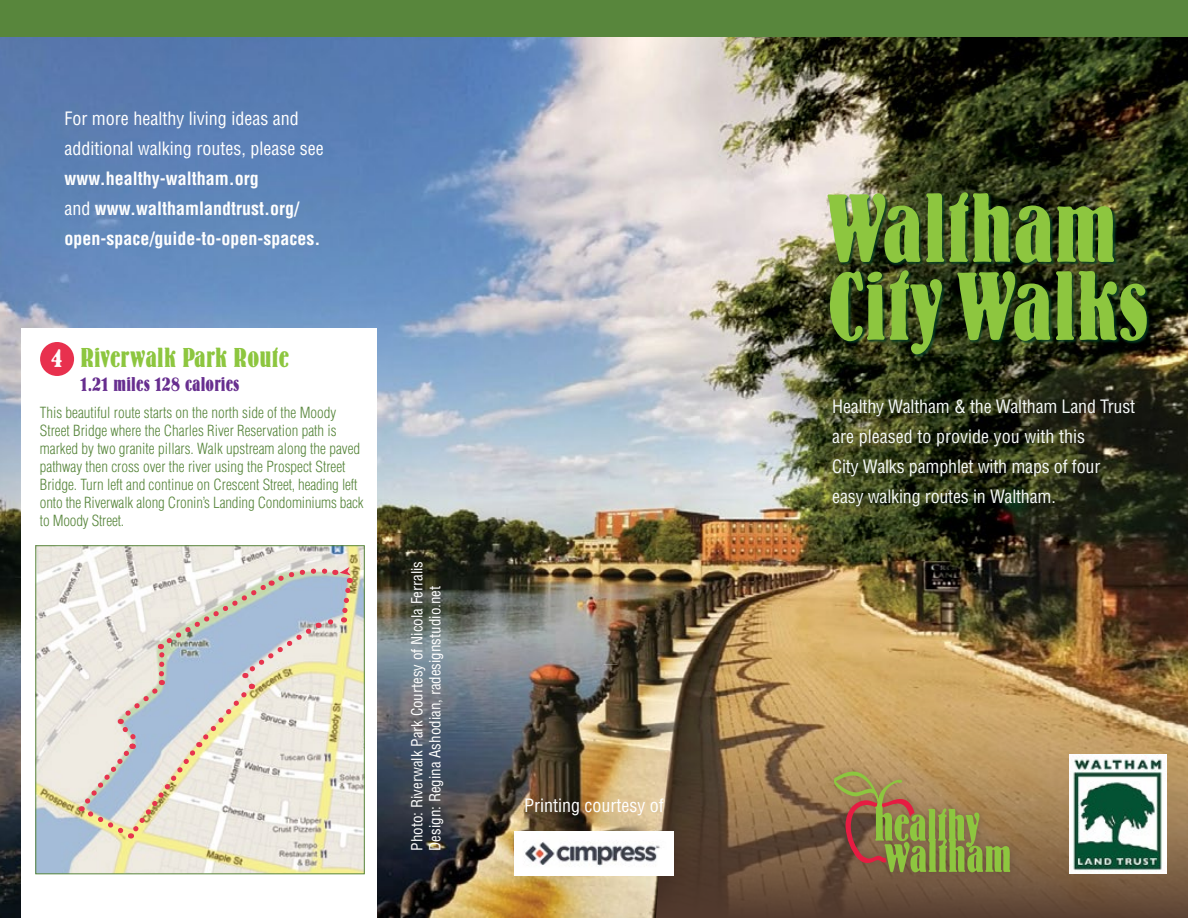
<style>
.page{position:relative;width:1188px;height:918px;background:#fff}
.page>*{position:absolute;margin:0;border:0;box-sizing:border-box;transform-origin:0 0}
.t1{font:96px/78px "Bernhard Bold Condensed BT";color:#8dc63f}
.t2{font:27px "Bernhard Bold Condensed BT";letter-spacing:.01em;color:#8dc63f}
.t3{font:25.2px "Bernhard Bold Condensed BT";color:#fff}
.t4{font:19.5px "Bernhard Bold Condensed BT";letter-spacing:.01em;color:#672e8f}
.t5{font:condensed 18px/30px "Helvetica";letter-spacing:-.01em;color:#f4f8f7}
.t6{font:700 condensed 18px/30px "Helvetica";color:#fff}
.t7{font:condensed 18px/30px "Helvetica";color:#fff}
.t8{font:300 condensed 15px/18px "Helvetica";color:#58863c}
.t9{font:condensed 15px/18px "Helvetica";color:#fff}
.s1{font-weight:400}
</style>
<div class="page">
<img style="left:0;top:36px;width:1188px;height:882px">
<div style="left:828px;top:193px;width:322px;height:165px;background:#063e22;opacity:.85"></div>
<div style="left:0;top:0;width:1188px;height:36px;background:#58863c"></div>
<div style="left:22px;top:328px;width:355px;height:590px;background:#fff"></div>
<img style="left:38px;top:548px;width:324px;height:324px">
<div style="left:40px;top:342px;width:34px;height:34px;background:#e8314e;border-radius:50%"></div>
<svg style="left:805px;top:381px;width:369px;height:156px;background:#2d3219"></svg>
<img style="left:656px;top:623px;width:532px;height:295px">
<div style="left:827px;top:764px;width:191px;height:117px;background:#523a2e;opacity:.4"></div>
<svg style="left:834px;top:772px;width:176px;height:100px;background:#95864a"></svg>
<img style="left:1069px;top:754px;width:97px;height:119px">
<img style="left:514px;top:831px;width:160px;height:44px">
<svg style="left:79px;top:567px;width:275px;height:272px;background:#d9d7d1"></svg>
<p class="t7" style="left:64px;top:104px;width:261px">For more healthy living ideas and additional walking routes, please see</p>
<p class="t6" style="left:64px;top:164px;width:257px">www.healthy-waltham.org<br><span class="s1">and</span> www.walthamlandtrust.org/ open-space/guide-to-open-spaces.</p>
<h2 class="t2" style="left:80px;top:341px;width:210px">Riverwalk Park Route</h2>
<h3 class="t4" style="left:80px;top:372px;width:161px">1.21 miles 128 calories</h3>
<p class="t8" style="left:40px;top:403px;width:325px">This beautiful route starts on the north side of the Moody Street Bridge where the Charles River Reservation path is marked by two granite pillars. Walk upstream along the paved pathway then cross over the river using the Prospect Street Bridge. Turn left and continue on Crescent Street, heading left onto the Riverwalk along Cronin’s Landing Condominiums back to Moody Street.</p>
<h3 class="t3" style="left:51px;top:342px;width:13px">4</h3>
<p class="t9" style="left:408px;top:851px;width:291px;rotate:-90deg">Photo: Riverwalk Park Courtesy of Nicola Ferralis<br>Design: Regina Ashodian, radesignstudio.net</p>
<p class="t7" style="left:524px;top:791px;width:141px">Printing courtesy of</p>
<h1 class="t1" style="left:827px;top:188px;width:323px">Waltham<br>City Walks</h1>
<p class="t5" style="left:832px;top:391px;width:304px">Healthy Waltham &amp; the Waltham Land Trust are pleased to provide you with this<br>City Walks pamphlet with maps of four easy walking routes in Waltham.</p>
</div>
